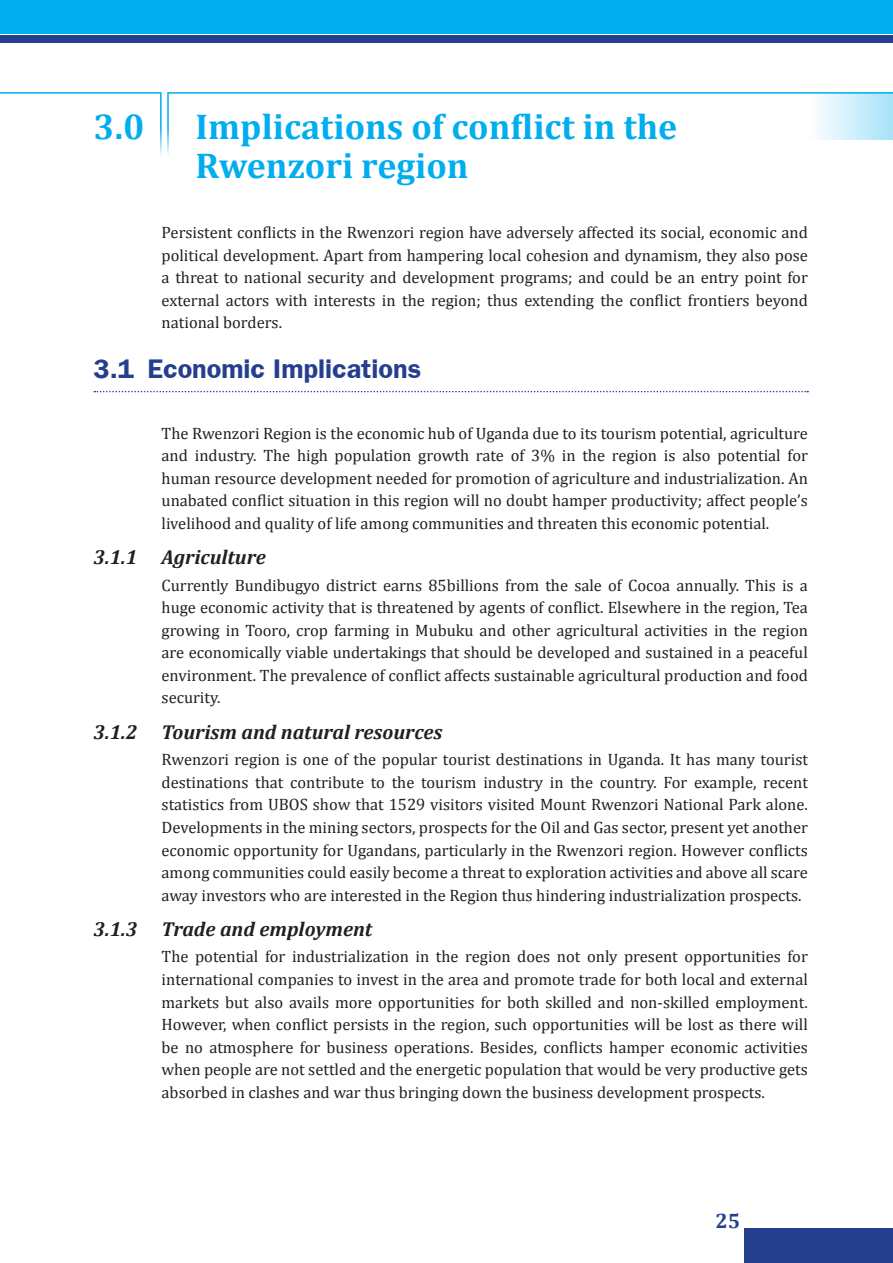
<style>
.page{position:relative;width:893px;height:1263px;background:#fff}
.page>*{position:absolute;margin:0;border:0;box-sizing:border-box;transform-origin:0 0}
.t1{font:700 36px/39px "Cambria";color:#00aeef}
.t2{font:700 27px "Frankfurt Gothic";color:#253f8e}
.t3{font:700 21px "Cambria";color:#253f8e}
.t4{font:italic 700 20.25px "Cambria";color:#231f20}
.t5{font:16.5px/22.5px "Cambria";color:#231f20;text-align:justify}
</style>
<div class="page">
<div style="left:0;top:35px;width:893px;height:8px;background:#253f8e"></div>
<div style="left:0;top:0;width:893px;height:33px;background:#00aeef"></div>
<div style="left:744px;top:1229px;width:149px;height:34px;background:#253f8e"></div>
<svg style="left:94px;top:391px;width:714px;height:1px"></svg>
<svg style="left:167px;top:92px;width:726px;height:63px"></svg>
<svg style="left:0;top:92px;width:162px;height:64px"></svg>
<h1 class="t1" style="left:94px;top:106px;width:52px">3.0</h1>
<h1 class="t1" style="left:196px;top:106px;width:483px">Implications of conflict in the<br>Rwenzori region</h1>
<p class="t5" style="left:162px;top:221px;width:648px">Persistent conflicts in the Rwenzori region have adversely affected its social, economic and political development. Apart from hampering local cohesion and dynamism, they also pose a threat to national security and development programs; and could be an entry point for external actors with interests in the region; thus extending the conflict frontiers beyond national borders.</p>
<h2 class="t2" style="left:94px;top:353px;width:329px">3.1 Economic Implications</h2>
<p class="t5" style="left:162px;top:422px;width:648px">The Rwenzori Region is the economic hub of Uganda due to its tourism potential, agriculture and industry. The high population growth rate of 3% in the region is also potential for human resource development needed for promotion of agriculture and industrialization. An unabated conflict situation in this region will no doubt hamper productivity; affect people’s livelihood and quality of life among communities and threaten this economic potential.</p>
<p class="t4" style="left:94px;top:543px;width:174px">3.1.1 Agriculture</p>
<p class="t5" style="left:162px;top:574px;width:648px">Currently Bundibugyo district earns 85billions from the sale of Cocoa annually. This is a huge economic activity that is threatened by agents of conflict. Elsewhere in the region, Tea growing in Tooro, crop farming in Mubuku and other agricultural activities in the region are economically viable undertakings that should be developed and sustained in a peaceful environment. The prevalence of conflict affects sustainable agricultural production and food security.</p>
<p class="t4" style="left:94px;top:717px;width:350px">3.1.2 Tourism and natural resources</p>
<p class="t5" style="left:162px;top:748px;width:648px">Rwenzori region is one of the popular tourist destinations in Uganda. It has many tourist destinations that contribute to the tourism industry in the country. For example, recent statistics from UBOS show that 1529 visitors visited Mount Rwenzori National Park alone.<br>Developments in the mining sectors, prospects for the Oil and Gas sector, present yet another economic opportunity for Ugandans, particularly in the Rwenzori region. However conflicts among communities could easily become a threat to exploration activities and above all scare away investors who are interested in the Region thus hindering industrialization prospects.</p>
<p class="t4" style="left:94px;top:914px;width:280px">3.1.3 Trade and employment</p>
<p class="t5" style="left:162px;top:945px;width:648px">The potential for industrialization in the region does not only present opportunities for international companies to invest in the area and promote trade for both local and external markets but also avails more opportunities for both skilled and non-skilled employment.<br>However, when conflict persists in the region, such opportunities will be lost as there will be no atmosphere for business operations. Besides, conflicts hamper economic activities when people are not settled and the energetic population that would be very productive gets absorbed in clashes and war thus bringing down the business development prospects.</p>
<p class="t3" style="left:715px;top:1206px;width:26px">25</p>
</div>
